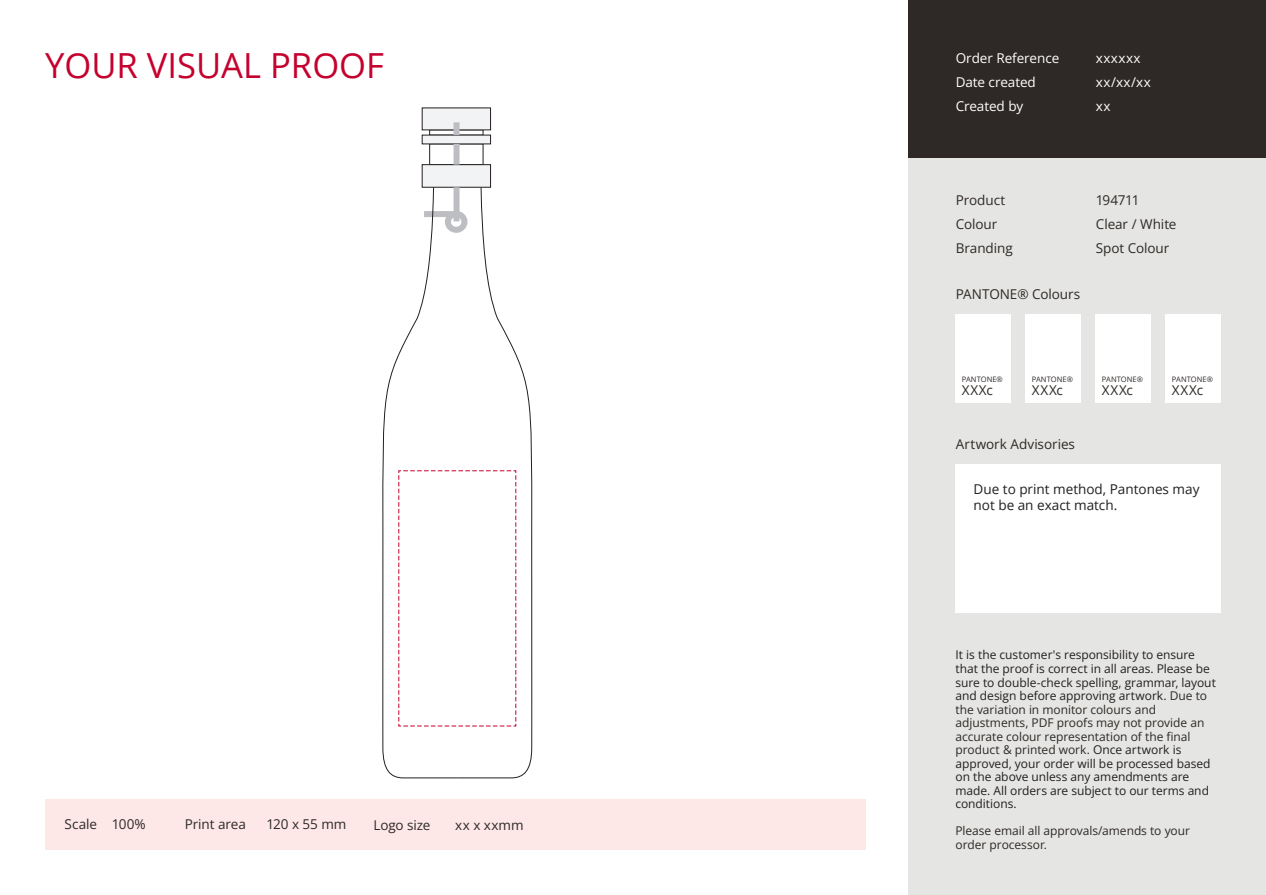
<style>
.page{position:relative;width:1266px;height:895px;background:#fff}
.page>*{position:absolute;margin:0;border:0;box-sizing:border-box;transform-origin:0 0}
.t1{font:34.58px "Open Sans";color:#c5002e}
.t2{font:700 13.5px/24.1px "Open Sans";letter-spacing:-.005em;color:#2e2926}
.t3{font:13.5px/16.2px "Open Sans";color:#231f20}
.t4{font:13.5px/24.1px "Open Sans";letter-spacing:-.005em;color:#2e2926}
.t5{font:700 13.5px/24.1px "Open Sans";letter-spacing:-.01em;color:#fff}
.t6{font:13.5px/24.1px "Open Sans";letter-spacing:.035em;color:#fff}
.t7{font:12px/13.5px "Open Sans";letter-spacing:-.005em;color:#231f20}
.t8{font:700 12px/13.5px "Open Sans";letter-spacing:-.005em;color:#2e2926}
.t9{font:700 7.5px "Open Sans";letter-spacing:.005em;color:#2e2926}
.s1{font-weight:400}
.s2{font-weight:700;color:#2e2926}
</style>
<div class="page">
<div style="left:45px;top:799px;width:820px;height:51px;background:#fde8e7"></div>
<div style="left:908px;top:0;width:357px;height:158px;background:#2e2926"></div>
<div style="left:908px;top:158px;width:357px;height:737px;background:#e5e5e3"></div>
<div style="left:955px;top:464px;width:265px;height:148px;background:#fff"></div>
<div style="left:955px;top:314px;width:55px;height:55px;background:#fff"></div>
<div style="left:955px;top:369px;width:55px;height:33px;background:#fff"></div>
<div style="left:1025px;top:314px;width:55px;height:55px;background:#fff"></div>
<div style="left:1025px;top:369px;width:55px;height:33px;background:#fff"></div>
<div style="left:1095px;top:314px;width:55px;height:55px;background:#fff"></div>
<div style="left:1095px;top:369px;width:55px;height:33px;background:#fff"></div>
<div style="left:1165px;top:314px;width:55px;height:55px;background:#fff"></div>
<div style="left:1165px;top:369px;width:55px;height:33px;background:#fff"></div>
<div style="left:422px;top:108px;width:68px;height:22px;background:#9b9a9b"></div>
<svg style="left:382px;top:109px;width:151px;height:669px"></svg>
<h1 class="t1" style="left:45px;top:42px;width:340px">YOUR VISUAL PROOF</h1>
<p class="t2" style="left:65px;top:811px;width:83px">Scale <span class="s1">100%</span></p>
<p class="t2" style="left:185px;top:811px;width:63px">Print area</p>
<p class="t4" style="left:266px;top:811px;width:81px">120 x 55 mm</p>
<p class="t2" style="left:373px;top:812px;width:59px">Logo size</p>
<p class="t4" style="left:455px;top:812px;width:70px">xx x xxmm</p>
<p class="t5" style="left:955px;top:46px;width:105px">Order Reference<br>Date created<br>Created by</p>
<p class="t6" style="left:1095px;top:46px;width:57px">xxxxxx xx/xx/xx xx</p>
<p class="t2" style="left:955px;top:188px;width:58px">Product<br>Colour<br>Branding</p>
<p class="t4" style="left:1095px;top:188px;width:82px">194711<br>Clear / White<br>Spot Colour</p>
<p class="t2" style="left:955px;top:281px;width:126px">PANTONE® Colours</p>
<p class="t9" style="left:961px;top:374px;width:43px">PANTONE®</p>
<p class="t2" style="left:961px;top:378px;width:33px">XXXc</p>
<p class="t9" style="left:1031px;top:374px;width:43px">PANTONE®</p>
<p class="t2" style="left:1031px;top:378px;width:33px">XXXc</p>
<p class="t2" style="left:955px;top:431px;width:121px">Artwork Advisories</p>
<p class="t9" style="left:1101px;top:374px;width:43px">PANTONE®</p>
<p class="t2" style="left:1101px;top:378px;width:33px">XXXc</p>
<p class="t9" style="left:1171px;top:374px;width:43px">PANTONE®</p>
<p class="t2" style="left:1171px;top:378px;width:33px">XXXc</p>
<p class="t3" style="left:973px;top:480px;width:227px">Due to print method, Pantones may not be an exact match.</p>
<p class="t7" style="left:955px;top:648px;width:262px">It is the customer's responsibility to ensure that the proof is correct in all areas. Please be sure to double-check spelling, grammar, layout and design before approving artwork. <span class="s2">Due to the variation in monitor colours and adjustments, PDF proofs may not provide an accurate colour representation of the final product &amp; printed work.</span> Once artwork is approved, your order will be processed based on the above unless any amendments are made. All orders are subject to our terms and conditions.</p>
<p class="t8" style="left:955px;top:824px;width:236px">Please email all approvals/amends to your order processor.</p>
</div>
